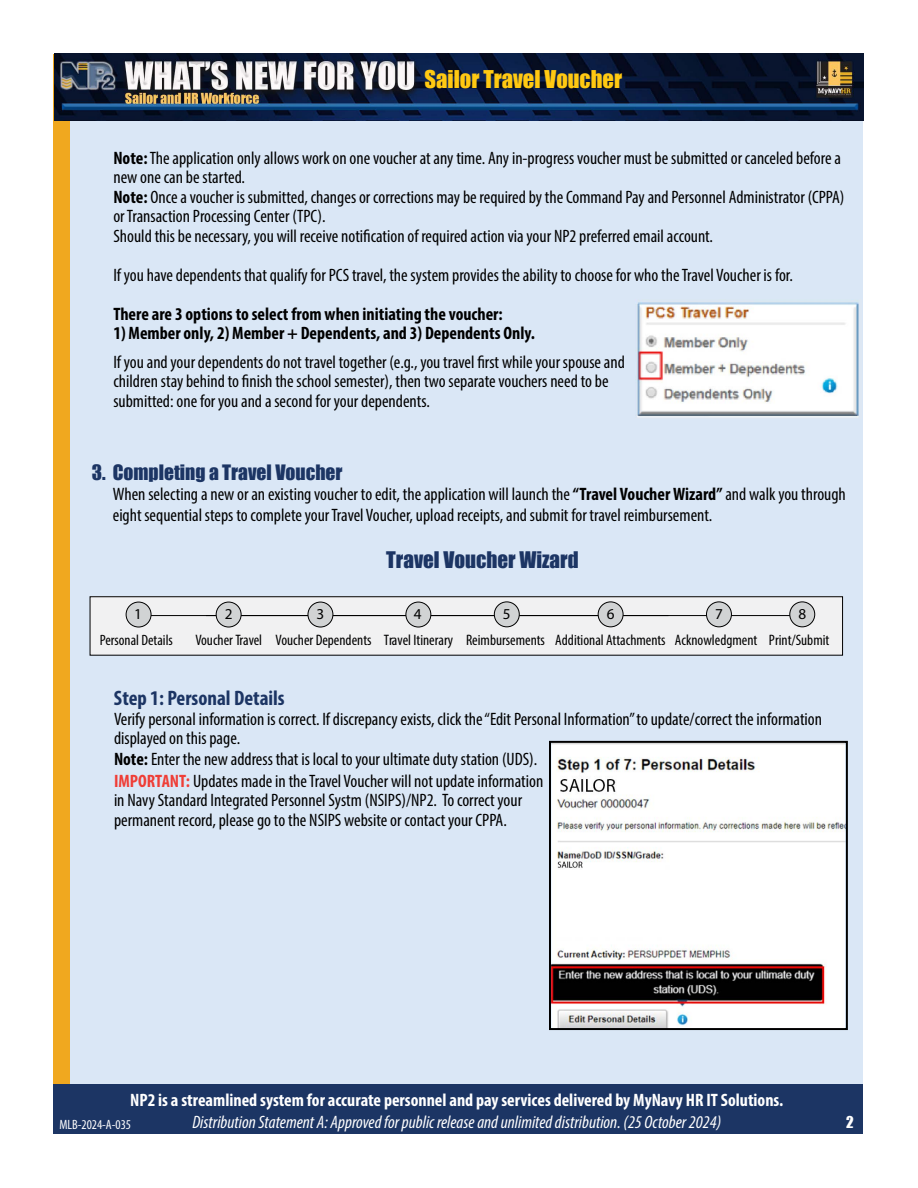
<style>
.page{position:relative;width:918px;height:1188px;background:#fff}
.page>*{position:absolute;margin:0;border:0;box-sizing:border-box;transform-origin:0 0}
.t1{font:22.5px "Impact";color:#ffc912}
.t2{font:700 condensed 21px "Myriad Pro";color:#1c3564}
.t3{font:21px "Impact";color:#1c3564}
.t4{font:19.5px "Impact";color:#1c3564}
.t5{font:condensed 18px/19.5px "Myriad Pro";color:#000}
.t6{font:700 condensed 18px "Myriad Pro";color:#000}
.t7{font:700 condensed 18px "Myriad Pro";color:#fff}
.t8{font:italic condensed 18px "Myriad Pro";color:#fff}
.t9{font:condensed 15.15px "Myriad Pro";color:#000}
.t10{font:15.15px "Myriad Pro";color:#000}
.t11{font:condensed 15px "Myriad Pro";color:#000}
.t12{font:15px "Impact";color:#fff}
.t13{font:condensed 13.5px "Myriad Pro";color:#fff}
.s1{font-weight:700}
.s2{font-weight:700;color:#ef3e37}
</style>
<div class="page">
<div style="left:60px;top:54px;width:803px;height:1063px;background:#dae7f6"></div>
<div style="left:53px;top:54px;width:17px;height:1066px;background:#f0a81f"></div>
<div style="left:53px;top:1084px;width:810px;height:49px;background:#1c3564"></div>
<img style="left:54px;top:54px;width:810px;height:67px">
<img style="left:637px;top:302px;width:222px;height:116px">
<img style="left:552px;top:744px;width:293px;height:283px">
<div style="left:549px;top:741px;width:299px;height:289px;border:2px solid #000"></div>
<div style="left:90px;top:597px;width:753px;height:58px;background:#f1f1f2"></div>
<div style="left:90px;top:596px;width:753px;height:60px;border:1px solid #000"></div>
<hr style="left:135px;top:615px;width:534px;height:1px;background:#000">
<div style="left:126px;top:602px;width:25px;height:25px;background:#d1d3d4;border-radius:50%"></div>
<div style="left:126px;top:602px;width:25px;height:25px;border:1px solid #000;border-radius:50%"></div>
<hr style="left:206px;top:615px;width:597px;height:1px;background:#000">
<div style="left:706px;top:602px;width:25px;height:25px;background:#d1d3d4;border-radius:50%"></div>
<div style="left:706px;top:602px;width:26px;height:25px;border:1px solid #000;border-radius:50%"></div>
<div style="left:494px;top:602px;width:25px;height:25px;background:#d1d3d4;border-radius:50%"></div>
<div style="left:494px;top:602px;width:26px;height:25px;border:1px solid #000;border-radius:50%"></div>
<div style="left:216px;top:602px;width:25px;height:25px;background:#d1d3d4;border-radius:50%"></div>
<div style="left:216px;top:602px;width:26px;height:25px;border:1px solid #000;border-radius:50%"></div>
<div style="left:598px;top:602px;width:25px;height:25px;background:#d1d3d4;border-radius:50%"></div>
<div style="left:598px;top:602px;width:25px;height:25px;border:1px solid #000;border-radius:50%"></div>
<div style="left:790px;top:602px;width:25px;height:25px;background:#d1d3d4;border-radius:50%"></div>
<div style="left:789px;top:602px;width:26px;height:25px;border:1px solid #000;border-radius:50%"></div>
<div style="left:308px;top:602px;width:25px;height:25px;background:#d1d3d4;border-radius:50%"></div>
<div style="left:308px;top:602px;width:25px;height:25px;border:1px solid #000;border-radius:50%"></div>
<div style="left:406px;top:602px;width:25px;height:25px;background:#d1d3d4;border-radius:50%"></div>
<div style="left:406px;top:602px;width:25px;height:25px;border:1px solid #000;border-radius:50%"></div>
<p class="t1" style="left:425px;top:62px;width:199px">Sailor Travel Voucher</p>
<p class="t5" style="left:113px;top:148px;width:732px"><span class="s1">Note:</span> The application only allows work on one voucher at any time. Any in-progress voucher must be submitted or canceled before a new one can be started.<br><span class="s1">Note:</span> Once a voucher is submitted, changes or corrections may be required by the Command Pay and Personnel Administrator (CPPA) or Transaction Processing Center (TPC).<br>Should this be necessary, you will receive notification of required action via your NP2 preferred email account.</p>
<p class="t5" style="left:113px;top:265px;width:681px">If you have dependents that qualify for PCS travel, the system provides the ability to choose for who the Travel Voucher is for.</p>
<p class="t6" style="left:113px;top:302px;width:391px">There are 3 options to select from when initiating the voucher:</p>
<p class="t6" style="left:113px;top:322px;width:423px">1) Member only, 2) Member + Dependents, and 3) Dependents Only.</p>
<p class="t5" style="left:113px;top:352px;width:513px">If you and your dependents do not travel together (e.g., you travel first while your spouse and children stay behind to finish the school semester), then two separate vouchers need to be submitted: one for you and a second for your dependents.</p>
<p class="t4" style="left:92px;top:457px;width:252px">3. Completing a Travel Voucher</p>
<p class="t5" style="left:113px;top:483px;width:735px;line-height:21.6px">When selecting a new or an existing voucher to edit, the application will launch the <span class="s1">“Travel Voucher Wizard”</span> and walk you through eight sequential steps to complete your Travel Voucher, upload receipts, and submit for travel reimbursement.</p>
<p class="t3" style="left:386px;top:543px;width:194px">Travel Voucher Wizard</p>
<p class="t10" style="left:134px;top:605px;width:9px">1</p>
<p class="t11" style="left:100px;top:631px;width:75px">Personal Details</p>
<p class="t10" style="left:225px;top:605px;width:9px">2</p>
<p class="t9" style="left:195px;top:631px;width:68px">Voucher Travel</p>
<p class="t10" style="left:317px;top:605px;width:9px">3</p>
<p class="t9" style="left:276px;top:631px;width:98px">Voucher Dependents</p>
<p class="t10" style="left:607px;top:605px;width:9px">6</p>
<p class="t10" style="left:503px;top:605px;width:9px">5</p>
<p class="t10" style="left:715px;top:605px;width:9px">7</p>
<p class="t9" style="left:555px;top:631px;width:112px">Additional Attachments</p>
<p class="t10" style="left:414px;top:605px;width:9px">4</p>
<p class="t9" style="left:675px;top:631px;width:84px">Acknowledgment</p>
<p class="t9" style="left:384px;top:631px;width:163px">Travel Itinerary Reimbursements</p>
<p class="t10" style="left:798px;top:605px;width:9px">8</p>
<p class="t9" style="left:769px;top:631px;width:62px">Print/Submit</p>
<p class="t2" style="left:114px;top:685px;width:172px">Step 1: Personal Details</p>
<p class="t5" style="left:114px;top:708px;width:710px;line-height:20.7px">Verify personal information is correct. If discrepancy exists, click the “Edit Personal Information” to update/correct the information displayed on this page.<br><span class="s1">Note:</span> Enter the new address that is local to your ultimate duty station (UDS).<br><span class="s2">IMPORTANT:</span> Updates made in the Travel Voucher will not update information</p>
<p class="t5" style="left:114px;top:790px;width:410px">in Navy Standard Integrated Personnel Systm (NSIPS)/NP2. To correct your permanent record, please go to the NSIPS website or contact your CPPA.</p>
<p class="t7" style="left:130px;top:1089px;width:655px">NP2 is a streamlined system for accurate personnel and pay services delivered by MyNavy HR IT Solutions.</p>
<p class="t8" style="left:192px;top:1111px;width:530px">Distribution Statement A: Approved for public release and unlimited distribution. (25 October 2024)</p>
<p class="t12" style="left:846px;top:1111px;width:9px">2</p>
<p class="t13" style="left:59px;top:1116px;width:73px">MLB-2024-A-035</p>
</div>
